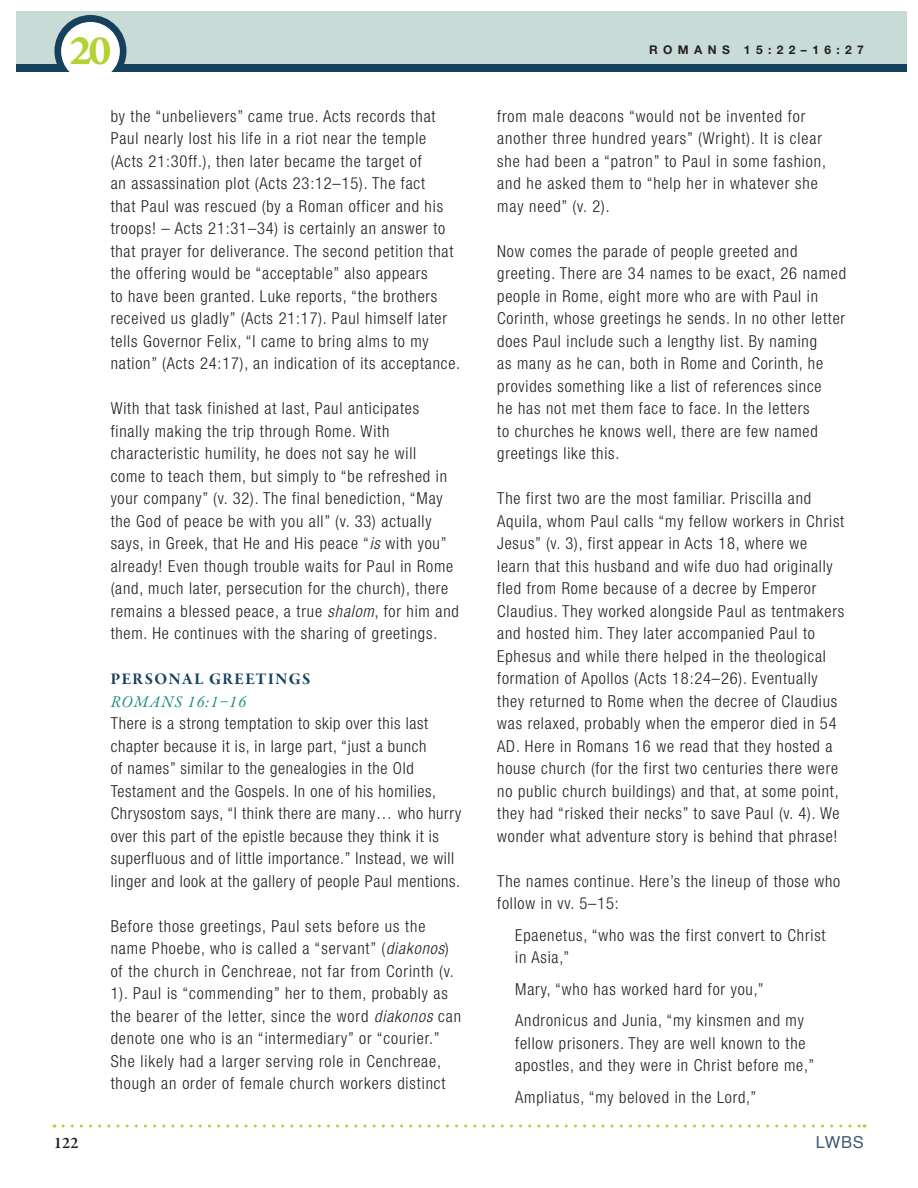
<style>
.page{position:relative;width:918px;height:1188px;background:#fff}
.page>*{position:absolute;margin:0;border:0;box-sizing:border-box;transform-origin:0 0}
.t1{font:45px "Garamond Premr Pro Smbd Capt";color:#b3d234}
.Body____Indent{font:300 condensed 16.5px/22.5px "Helvetica Neue LT Std";letter-spacing:.05em;color:#231f20}
.Body{font:300 condensed 16.5px/22.5px "Helvetica Neue LT Std";letter-spacing:.04em;color:#231f20}
.Body____List{font:300 condensed 16.5px/22.5px "Helvetica Neue LT Std";letter-spacing:.05em;color:#231f20}
.Headlines{font:16.5px/22.4px "Garamond Premr Pro Bd Subh";letter-spacing:.09em;color:#16415d}
.Headlines-2{font:italic 16.5px "Garamond Premr Pro";color:#1f8d80}
.t2{font:16.5px "Helvetica";color:#415972}
.t3{font:600 16.5px "Garamond Premr Pro";color:#231f20}
.t4{font:700 12px "Helvetica Neue LT Std";letter-spacing:.45em;color:#231f20}
.s1{font-style:italic}
.s2{font-family:"Garamond Premr Pro";font-style:italic;color:#1f8d80}
</style>
<div class="page">
<div style="left:17px;top:64px;width:890px;height:8px;background:#16415d"></div>
<svg style="left:63px;top:1125px;width:802px;height:3px"></svg>
<div style="left:17px;top:11px;width:890px;height:53px;background:#c9dbd7"></div>
<svg style="left:54px;top:15px;width:73px;height:53px"></svg>
<div style="left:61px;top:22px;width:59px;height:59px;background:#fff;border-radius:50%"></div>
<h1 class="t1" style="left:69px;top:24px;width:44px">20</h1>
<p class="Body____Indent" style="left:111px;top:104px;width:351px">by the “unbelievers” came true. Acts records that Paul nearly lost his life in a riot near the temple (Acts 21:30ff.), then later became the target of<br>an assassination plot (Acts 23:12–15). The fact<br>that Paul was rescued (by a Roman officer and his troops! – Acts 21:31–34) is certainly an answer to that prayer for deliverance. The second petition that the offering would be “acceptable” also appears<br>to have been granted. Luke reports, “the brothers received us gladly” (Acts 21:17). Paul himself later tells Governor Felix, “I came to bring alms to my nation” (Acts 24:17), an indication of its acceptance.</p>
<p class="Body____Indent" style="left:111px;top:397px;width:350px">With that task finished at last, Paul anticipates finally making the trip through Rome. With characteristic humility, he does not say he will<br>come to teach them, but simply to “be refreshed in your company” (v. 32). The final benediction, “May the God of peace be with you all” (v. 33) actually says, in Greek, that He and His peace “<span class="s1">is</span> with you” already! Even though trouble waits for Paul in Rome (and, much later, persecution for the church), there remains a blessed peace, a true <span class="s1">shalom</span>, for him and them. He continues with the sharing of greetings.</p>
<p class="Headlines" style="left:111px;top:668px;width:201px">PERSONAL GREETINGS<br><span class="s2">ROMANS</span></p>
<p class="Headlines-2" style="left:187px;top:691px;width:60px">16:1–16</p>
<p class="Body" style="left:111px;top:712px;width:352px">There is a strong temptation to skip over this last chapter because it is, in large part, “just a bunch<br>of names” similar to the genealogies in the Old Testament and the Gospels. In one of his homilies, Chrysostom says, “I think there are many… who hurry over this part of the epistle because they think it is superfluous and of little importance.” Instead, we will linger and look at the gallery of people Paul mentions.</p>
<p class="Body____Indent" style="left:111px;top:914px;width:352px">Before those greetings, Paul sets before us the name Phoebe, who is called a “servant” (<span class="s1">diakonos</span>) of the church in Cenchreae, not far from Corinth (v.<br>1). Paul is “commending” her to them, probably as the bearer of the letter, since the word <span class="s1">diakonos</span> can denote one who is an “intermediary” or “courier.” She likely had a larger serving role in Cenchreae, though an order of female church workers distinct</p>
<p class="t4" style="left:649px;top:42px;width:42px">ROMA</p>
<p class="t4" style="left:708px;top:42px;width:158px">NS 15:22–16:27</p>
<p class="Body____Indent" style="left:497px;top:104px;width:330px">from male deacons “would not be invented for another three hundred years” (Wright). It is clear she had been a “patron” to Paul in some fashion, and he asked them to “help her in whatever she may need” (v. 2).</p>
<p class="Body____Indent" style="left:497px;top:239px;width:350px">Now comes the parade of people greeted and greeting. There are 34 names to be exact, 26 named people in Rome, eight more who are with Paul in Corinth, whose greetings he sends. In no other letter does Paul include such a lengthy list. By naming<br>as many as he can, both in Rome and Corinth, he provides something like a list of references since<br>he has not met them face to face. In the letters<br>to churches he knows well, there are few named greetings like this.</p>
<p class="Body____Indent" style="left:497px;top:487px;width:348px">The first two are the most familiar. Priscilla and Aquila, whom Paul calls “my fellow workers in Christ Jesus” (v. 3), first appear in Acts 18, where we<br>learn that this husband and wife duo had originally fled from Rome because of a decree by Emperor Claudius. They worked alongside Paul as tentmakers and hosted him. They later accompanied Paul to Ephesus and while there helped in the theological formation of Apollos (Acts 18:24–26). Eventually they returned to Rome when the decree of Claudius was relaxed, probably when the emperor died in 54<br>AD. Here in Romans 16 we read that they hosted a house church (for the first two centuries there were no public church buildings) and that, at some point, they had “risked their necks” to save Paul (v. 4). We wonder what adventure story is behind that phrase!</p>
<p class="Body____Indent" style="left:497px;top:870px;width:345px">The names continue. Here’s the lineup of those who follow in vv. 5–15:</p>
<p class="Body____List" style="left:515px;top:924px;width:312px">Epaenetus, “who was the first convert to Christ in Asia,”</p>
<p class="Body____List" style="left:515px;top:978px;width:250px">Mary, “who has worked hard for you,”</p>
<p class="Body____List" style="left:515px;top:1009px;width:300px">Andronicus and Junia, “my kinsmen and my fellow prisoners. They are well known to the apostles, and they were in Christ before me,”</p>
<p class="Body____List" style="left:515px;top:1086px;width:243px">Ampliatus, “my beloved in the Lord,”</p>
<p class="t3" style="left:54px;top:1132px;width:26px">122</p>
<p class="t2" style="left:816px;top:1129px;width:50px">LWBS</p>
</div>
